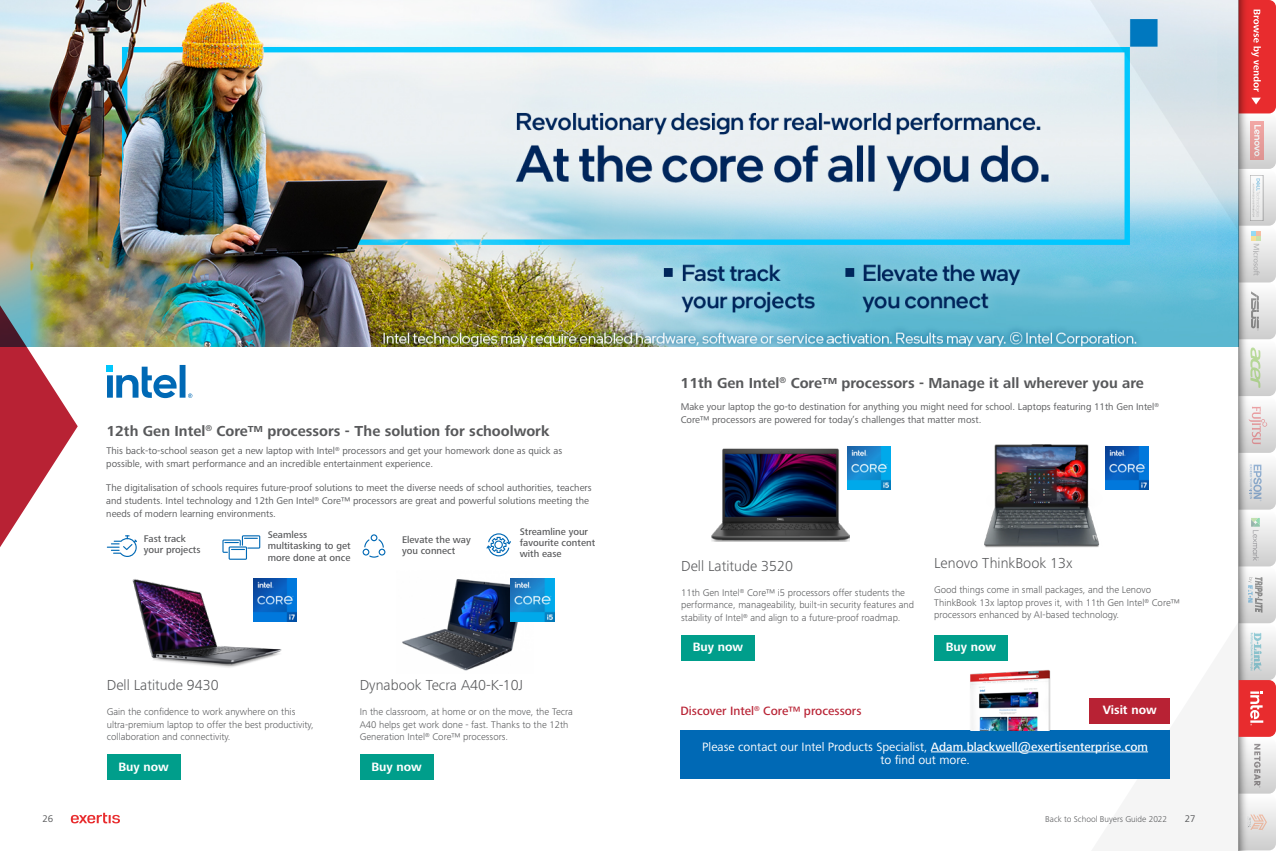
<style>
.page{position:relative;width:1276px;height:851px;background:#fff}
.page>*{position:absolute;margin:0;border:0;box-sizing:border-box;transform-origin:0 0}
.t1{font:700 15px "Frutiger Next Pro";color:#58595b}
.t2{font:300 15px "Frutiger Next Pro";color:#58595b}
.t3{font:12.5px/13.1px "Frutiger Next Pro";color:#fff;text-align:center}
.t4{font:700 12.5px "Frutiger Next Pro";color:#fff}
.t5{font:500 12.5px "Frutiger Next Pro";color:#b82234}
.t6{font:10px/13.1px "Frutiger Next Pro";color:#58595b}
.t7{font:300 10px/12.5px "Frutiger Next Pro";color:#58595b}
.t8{font:500 10px/11.2px "Frutiger Next Pro";color:#58595b}
.t9{font:300 8.75px "Frutiger Next Pro";color:#58595b}
.s1{font-weight:500}
</style>
<div class="page">
<img style="left:402px;top:578px;width:131px;height:93px">
<img style="left:78px;top:0;width:1006px;height:346px">
<svg style="left:1084px;top:0;width:154px;height:779px"></svg>
<img style="left:0;top:0;width:78px;height:824px">
<svg style="left:107px;top:365px;width:85px;height:33px"></svg>
<div style="left:1089px;top:698px;width:80px;height:25px;background:#b82234"></div>
<div style="left:680px;top:730px;width:489px;height:49px;background:#0069b5"></div>
<hr style="left:931px;top:751px;width:217px;height:1px;background:#fff">
<img style="left:970px;top:670px;width:81px;height:60px">
<svg style="left:486px;top:533px;width:25px;height:23px"></svg>
<svg style="left:107px;top:535px;width:30px;height:22px"></svg>
<svg style="left:222px;top:535px;width:38px;height:24px"></svg>
<svg style="left:362px;top:534px;width:23px;height:23px"></svg>
<div style="left:107px;top:754px;width:73px;height:26px;background:#009e8b"></div>
<div style="left:360px;top:754px;width:73px;height:26px;background:#009e8b"></div>
<img style="left:132px;top:578px;width:152px;height:90px">
<div style="left:681px;top:635px;width:74px;height:25px;background:#009e8b"></div>
<div style="left:934px;top:635px;width:73px;height:25px;background:#009e8b"></div>
<img style="left:711px;top:446px;width:138px;height:95px">
<img style="left:984px;top:441px;width:128px;height:107px">
<img style="left:511px;top:578px;width:43px;height:43px">
<img style="left:848px;top:446px;width:43px;height:44px">
<img style="left:1106px;top:446px;width:43px;height:44px">
<img style="left:254px;top:578px;width:43px;height:43px">
<svg style="left:1238px;top:0;width:38px;height:850px"></svg>
<svg style="left:71px;top:812px;width:49px;height:11px"></svg>
<h1 class="t1" style="left:106px;top:422px;width:445px">12th Gen Intel<sup>®</sup> Core™ processors - The solution for schoolwork</h1>
<p class="t6" style="left:106px;top:444px;width:457px">This back-to-school season get a new laptop with Intel<sup>®</sup> processors and get your homework done as quick as possible, with smart performance and an incredible entertainment experience.</p>
<p class="t6" style="left:106px;top:481px;width:487px">The digitalisation of schools requires future-proof solutions to meet the diverse needs of school authorities, teachers and students. Intel technology and 12th Gen Intel<sup>®</sup> Core™ processors are great and powerful solutions meeting the needs of modern learning environments.</p>
<p class="t8" style="left:144px;top:532px;width:58px">Fast track your projects</p>
<p class="t8" style="left:268px;top:529px;width:84px">Seamless multitasking to get more done at once</p>
<p class="t8" style="left:402px;top:534px;width:70px">Elevate the way you connect</p>
<p class="t8" style="left:520px;top:525px;width:77px">Streamline your favourite content with ease</p>
<h1 class="t2" style="left:107px;top:676px;width:113px">Dell Latitude 9430</h1>
<p class="t7" style="left:107px;top:705px;width:208px">Gain the confidence to work anywhere on this ultra-premium laptop to offer the best productivity, collaboration and connectivity.</p>
<h1 class="t2" style="left:360px;top:676px;width:165px">Dynabook Tecra A40-K-10J</h1>
<p class="t7" style="left:360px;top:705px;width:215px">In the classroom, at home or on the move, the Tecra<br>A40 helps get work done - fast. Thanks to the 12th<br>Generation Intel<sup>®</sup> Core™ processors.</p>
<p class="t4" style="left:118px;top:759px;width:52px">Buy now</p>
<p class="t4" style="left:371px;top:759px;width:52px">Buy now</p>
<h1 class="t1" style="left:680px;top:375px;width:465px">11th Gen Intel<sup>®</sup> Core™ processors - Manage it all wherever you are</h1>
<p class="t6" style="left:680px;top:400px;width:480px">Make your laptop the go-to destination for anything you might need for school. Laptops featuring 11th Gen Intel<sup>®<br></sup>Core™ processors are powered for today’s challenges that matter most.</p>
<h1 class="t2" style="left:681px;top:557px;width:113px">Dell Latitude 3520</h1>
<p class="t7" style="left:681px;top:586px;width:234px">11th Gen Intel<sup>®</sup> Core™ i5 processors offer students the performance, manageability, built-in security features and stability of Intel<sup>®</sup> and align to a future-proof roadmap.</p>
<h1 class="t2" style="left:934px;top:554px;width:140px">Lenovo ThinkBook 13x</h1>
<p class="t7" style="left:934px;top:583px;width:247px">Good things come in small packages, and the Lenovo<br>ThinkBook 13x laptop proves it, with 11th Gen Intel<sup>®</sup> Core™ processors enhanced by AI-based technology.</p>
<p class="t4" style="left:693px;top:640px;width:52px">Buy now</p>
<p class="t4" style="left:945px;top:640px;width:52px">Buy now</p>
<p class="t5" style="left:680px;top:703px;width:182px">Discover Intel<sup>®</sup> Core™ processors</p>
<p class="t4" style="left:1102px;top:703px;width:55px">Visit now</p>
<p class="t3" style="left:702px;top:739px;width:447px">Please contact our Intel Products Specialist, <span class="s1">Adam.blackwell@exertisenterprise.com </span>to find out more.</p>
<p class="t6" style="left:42px;top:812px;width:12px">26</p>
<p class="t9" style="left:1045px;top:813px;width:124px">Back to School Buyers Guide 2022</p>
<p class="t6" style="left:1184px;top:812px;width:12px">27</p>
</div>
